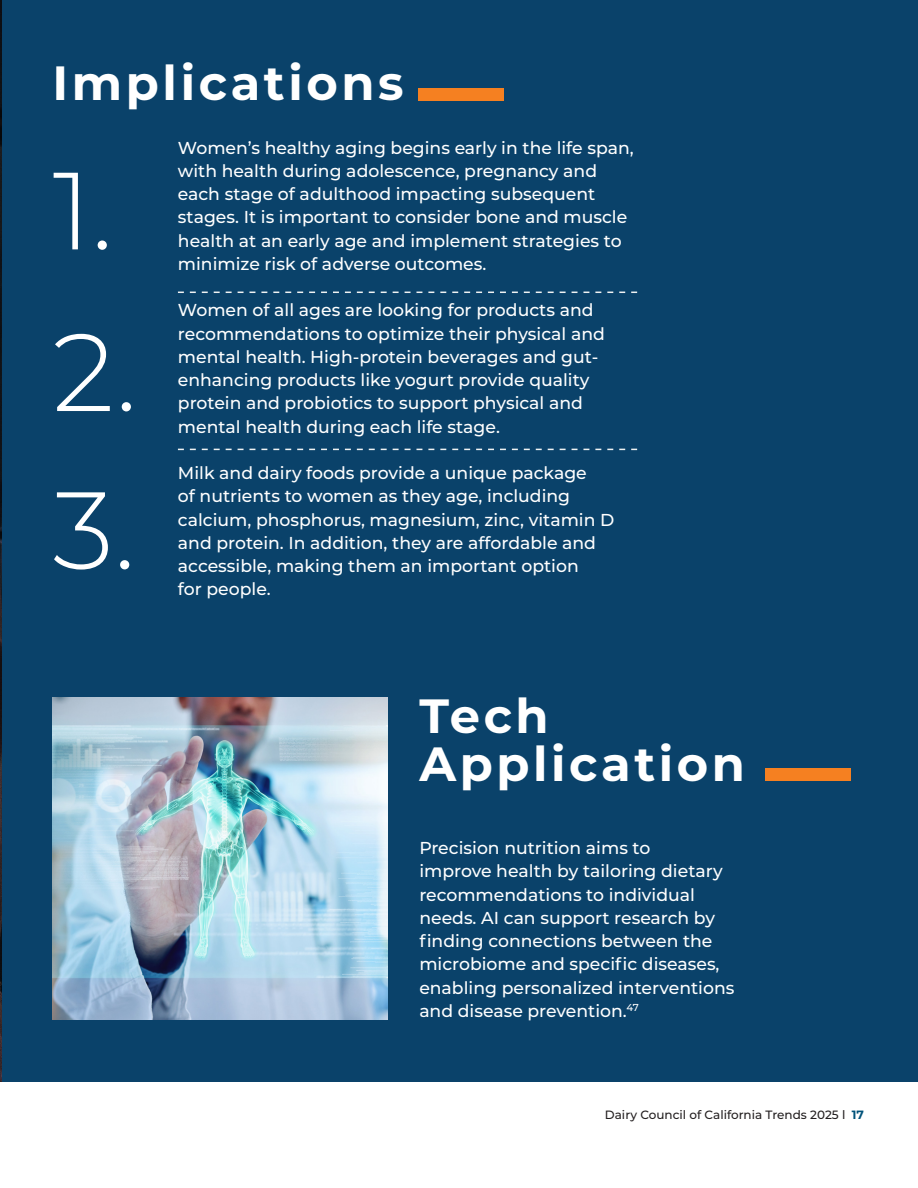
<style>
.page{position:relative;width:918px;height:1188px;background:#fff}
.page>*{position:absolute;margin:0;border:0;box-sizing:border-box;transform-origin:0 0}
.Body{font:300 109.5px "Montserrat";color:#fff}
.Body-2{font:700 48px "Montserrat";letter-spacing:.075em;color:#fff}
.Body-3{font:500 17.25px/23.2px "Montserrat";color:#fff}
.t1{font:500 12px "Montserrat";color:#231f20}
.s1{font-weight:700;color:#00527a}
</style>
<div class="page">
<div style="left:1px;top:0;width:917px;height:1082px;background:#0a426a"></div>
<svg style="left:178px;top:292px;width:459px;height:1px"></svg>
<svg style="left:178px;top:449px;width:459px;height:1px"></svg>
<svg style="left:419px;top:88px;width:85px;height:13px"></svg>
<svg style="left:765px;top:768px;width:85px;height:12px"></svg>
<img style="left:0;top:0;width:1px;height:1082px">
<img style="left:53px;top:698px;width:334px;height:322px">
<p class="Body-2" style="left:53px;top:49px;width:353px">Implications</p>
<p class="Body" style="left:53px;top:136px;width:62px">1.</p>
<p class="Body" style="left:53px;top:298px;width:86px">2.</p>
<p class="Body" style="left:53px;top:456px;width:85px">3.</p>
<p class="Body-3" style="left:178px;top:135px;width:457px">Women’s healthy aging begins early in the life span, with health during adolescence, pregnancy and each stage of adulthood impacting subsequent stages. It is important to consider bone and muscle health at an early age and implement strategies to minimize risk of adverse outcomes.</p>
<p class="Body-3" style="left:178px;top:298px;width:429px">Women of all ages are looking for products and recommendations to optimize their physical and mental health. High-protein beverages and gut&shy;enhancing products like yogurt provide quality protein and probiotics to support physical and mental health during each life stage.</p>
<p class="Body-3" style="left:178px;top:461px;width:438px">Milk and dairy foods provide a unique package<br>of nutrients to women as they age, including calcium, phosphorus, magnesium, zinc, vitamin D and protein. In addition, they are affordable and accessible, making them an important option<br>for people.</p>
<p class="Body-2" style="left:419px;top:682px;width:131px">Tech</p>
<p class="Body-2" style="left:419px;top:730px;width:327px">Application</p>
<p class="Body-3" style="left:419px;top:836px;width:317px">Precision nutrition aims to<br>improve health by tailoring dietary recommendations to individual needs. AI can support research by finding connections between the microbiome and specific diseases, enabling personalized interventions and disease prevention.<sup>47</sup></p>
<p class="t1" style="left:605px;top:1106px;width:261px">Dairy Council of California Trends 2025 l <span class="s1">17</span></p>
</div>
